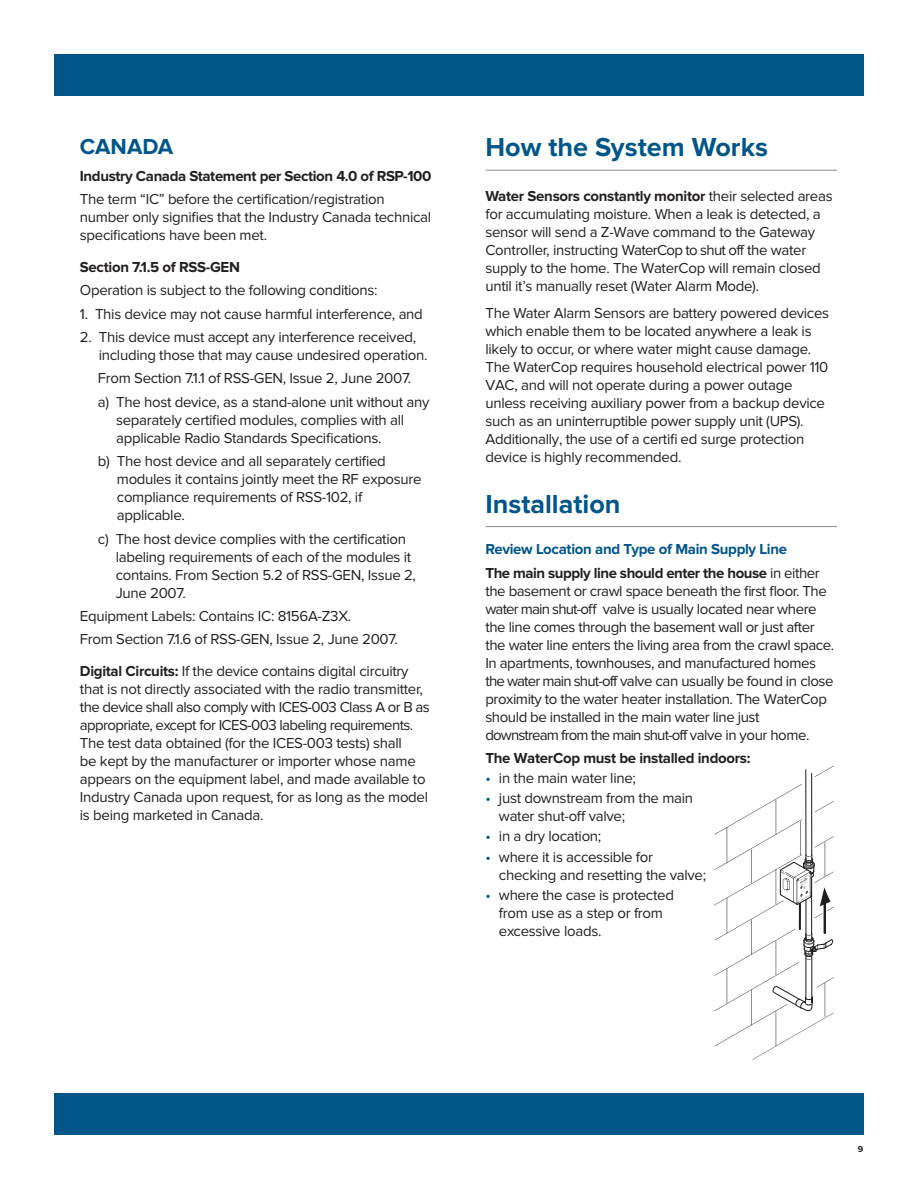
<style>
.page{position:relative;width:918px;height:1188px;background:#fff}
.page>*{position:absolute;margin:0;border:0;box-sizing:border-box;transform-origin:0 0}
.t1{font:700 27px "Proxima Nova";color:#005589}
.t2{font:700 22.5px "Proxima Nova";color:#005589}
.t3{font:15px/18px "Proxima Nova";letter-spacing:-.02em;color:#231f20}
.t4{font:700 15px "Proxima Nova";letter-spacing:-.02em;color:#231f20}
.t5{font:700 15px/23.4px "Proxima Nova";letter-spacing:-.03em;color:#005589}
.t6{font:700 9px "Proxima Nova";color:#231f20}
.s1{font-weight:700}
.s2{color:#231f20}
.s3{font-weight:400;color:#231f20}
.s4{color:#005589}
</style>
<div class="page">
<hr style="left:485px;top:170px;width:352px;height:1px;background:#898a8d">
<hr style="left:485px;top:526px;width:352px;height:1px;background:#898a8d">
<div style="left:54px;top:54px;width:810px;height:41px;background:#005589"></div>
<div style="left:54px;top:1093px;width:810px;height:41px;background:#005589"></div>
<svg style="left:715px;top:872px;width:119px;height:68px"></svg>
<div style="left:714px;top:836px;width:120px;height:70px;background:#fff"></div>
<svg style="left:714px;top:801px;width:120px;height:69px"></svg>
<div style="left:714px;top:766px;width:120px;height:69px;background:#fff"></div>
<svg style="left:751px;top:990px;width:1px;height:35px"></svg>
<svg style="left:751px;top:919px;width:1px;height:36px"></svg>
<svg style="left:751px;top:849px;width:1px;height:34px"></svg>
<svg style="left:727px;top:968px;width:1px;height:35px"></svg>
<svg style="left:727px;top:898px;width:1px;height:36px"></svg>
<svg style="left:727px;top:827px;width:1px;height:36px"></svg>
<svg style="left:771px;top:766px;width:63px;height:280px"></svg>
<h2 class="t2" style="left:80px;top:139px;width:95px">CANADA</h2>
<p class="t4" style="left:80px;top:171px;width:353px">Industry Canada Statement per Section 4.0 of RSP-100</p>
<p class="t3" style="left:80px;top:192px;width:353px">The term “IC” before the certification/registration number only signifies that the Industry Canada technical specifications have been met.</p>
<p class="t4" style="left:80px;top:262px;width:162px">Section 7.1.5 of RSS-GEN</p>
<p class="t3" style="left:80px;top:283px;width:299px">Operation is subject to the following conditions:</p>
<p class="t3" style="left:80px;top:307px;width:344px">1. This device may not cause harmful interference, and</p>
<p class="t3" style="left:99px;top:330px;width:330px;text-indent:-19px">2. This device must accept any interference received, including those that may cause undesired operation.</p>
<p class="t3" style="left:98px;top:369px;width:333px;line-height:23.4px">From Section 7.1.1 of RSS-GEN, Issue 2, June 2007.<br>a) The host device, as a stand-alone unit without any</p>
<p class="t3" style="left:116px;top:413px;width:290px">separately certified modules, complies with all applicable Radio Standards Specifications.</p>
<p class="t3" style="left:117px;top:454px;width:306px;text-indent:-19px">b) The host device and all separately certified modules it contains jointly meet the RF exposure compliance requirements of RSS-102, if applicable.</p>
<p class="t3" style="left:116px;top:532px;width:302px;text-indent:-18px">c) The host device complies with the certification labeling requirements of each of the modules it contains. From Section 5.2 of RSS-GEN, Issue 2, June 2007.</p>
<p class="t3" style="left:80px;top:606px;width:320px;line-height:23.4px">Equipment Labels: Contains IC: 8156A-Z3X.<br>From Section 7.1.6 of RSS-GEN, Issue 2, June 2007.</p>
<p class="t3" style="left:80px;top:664px;width:352px"><span class="s1">Digital Circuits:</span> If the device contains digital circuitry that is not directly associated with the radio transmitter, the device shall also comply with ICES-003 Class A or B as appropriate, except for ICES-003 labeling requirements.<br>The test data obtained (for the ICES-003 tests) shall<br>be kept by the manufacturer or importer whose name appears on the equipment label, and made available to Industry Canada upon request, for as long as the model is being marketed in Canada.</p>
<h1 class="t1" style="left:485px;top:139px;width:284px">How the System Works</h1>
<p class="t3" style="left:485px;top:189px;width:349px"><span class="s1">Water Sensors constantly monitor</span> their selected areas for accumulating moisture. When a leak is detected, a sensor will send a Z-Wave command to the Gateway Controller, instructing WaterCop to shut off the water supply to the home. The WaterCop will remain closed until it’s manually reset (Water Alarm Mode).</p>
<p class="t3" style="left:485px;top:306px;width:345px">The Water Alarm Sensors are battery powered devices which enable them to be located anywhere a leak is likely to occur, or where water might cause damage.<br>The WaterCop requires household electrical power 110<br>VAC, and will not operate during a power outage unless receiving auxiliary power from a backup device such as an uninterruptible power supply unit (UPS).<br>Additionally, the use of a certifi ed surge protection device is highly recommended.</p>
<h1 class="t1" style="left:485px;top:495px;width:137px">Installation</h1>
<p class="t5" style="left:485px;top:539px;width:336px">Review Location and Type of Main Supply Line<br><span class="s2">The main supply line should enter the house</span> <span class="s3">in either</span></p>
<p class="t3" style="left:485px;top:583px;width:350px">the basement or crawl space beneath the first fl oor. The water main shut-off valve is usually located near where the line comes through the basement wall or just after the water line enters the living area from the crawl space.<br>In apartments, townhouses, and manufactured homes the water main shut-off valve can usually be found in close proximity to the water heater installation. The WaterCop should be installed in the main water line just downstream from the main shut-off valve in your home.</p>
<p class="t4" style="left:485px;top:753px;width:267px">The WaterCop must be installed indoors:</p>
<p class="t3" style="left:485px;top:771px;width:152px"><span class="s4">•</span> in the main water line;</p>
<p class="t3" style="left:499px;top:791px;width:196px;text-indent:-14px"><span class="s4">•</span> just downstream from the main water shut-off valve;</p>
<p class="t3" style="left:485px;top:829px;width:117px"><span class="s4">•</span> in a dry location;</p>
<p class="t3" style="left:499px;top:849px;width:209px;text-indent:-14px"><span class="s4">•</span> where it is accessible for checking and resetting the valve;</p>
<p class="t3" style="left:499px;top:888px;width:177px;text-indent:-14px"><span class="s4">•</span> where the case is protected from use as a step or from excessive loads.</p>
<p class="t6" style="left:858px;top:1146px;width:7px">9</p>
</div>
